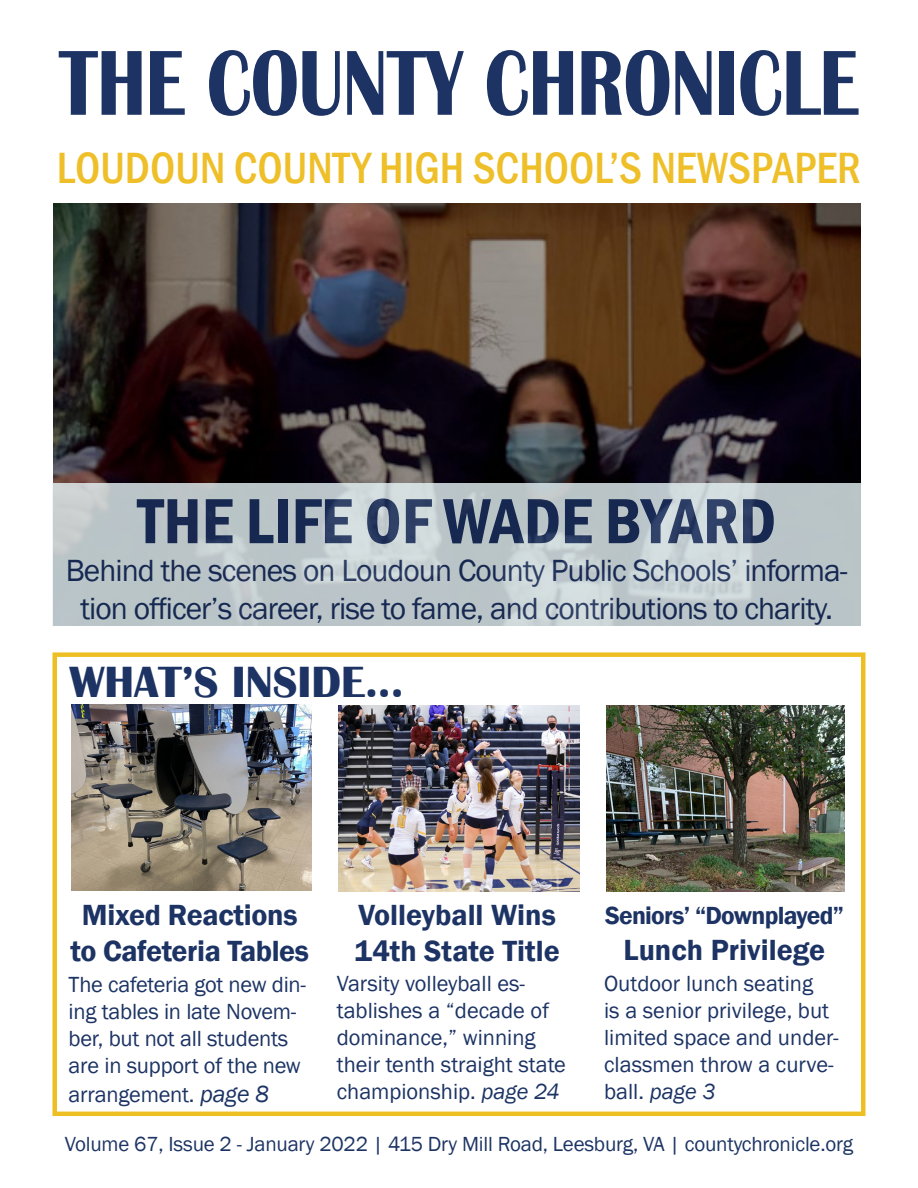
<style>
.page{position:relative;width:918px;height:1188px;background:#fff}
.page>*{position:absolute;margin:0;border:0;box-sizing:border-box;transform-origin:0 0}
.default_headline{font:700 95.55px "Britannic";color:#1c3364;scale:.77 1}
.t1{font:600 condensed 66px "Franklin Gothic";color:#1c3364}
.default_caption{font:500 condensed 45px "Franklin Gothic";color:#eebf28}
.default_headline-2{font:700 45px "Britannic";color:#1c3364}
.t2{font:31.5px/37.8px "Franklin Gothic";letter-spacing:-.03em;color:#1c3364;text-align:center}
.default_headline-3{font:600 30px/36px "Franklin Gothic";color:#1c3364;text-align:center}
.default_headline-4{font:600 25.5px "Franklin Gothic";letter-spacing:-.03em;color:#1c3364}
.default_headline-5{font:22.5px/27px "Franklin Gothic";color:#1c3364}
.t3{font:21px "Franklin Gothic";letter-spacing:-.01em;color:#1d3464}
.s1{font-style:italic;font-size:24px}
.s2{font-style:italic}
</style>
<div class="page">
<div style="left:52px;top:652px;width:814px;height:464px;border:4px solid #eebf23"></div>
<img style="left:53px;top:203px;width:808px;height:280px">
<svg style="left:52px;top:483px;width:809px;height:143px;background:#c0cacd"></svg>
<img style="left:71px;top:705px;width:241px;height:186px">
<img style="left:339px;top:705px;width:240px;height:186px">
<img style="left:606px;top:706px;width:239px;height:185px">
<p class="default_headline" style="left:59px;top:29px;width:1040px">THE COUNTY CHRONICLE</p>
<p class="default_caption" style="left:57px;top:138px;width:806px">LOUDOUN COUNTY HIGH SCHOOL’S NEWSPAPER</p>
<h2 class="t1" style="left:138px;top:477px;width:640px">THE LIFE OF WADE BYARD</h2>
<h3 class="t2" style="left:66px;top:552px;width:783px">Behind the scenes on Loudoun County Public Schools’ informa&shy;tion officer’s career, rise to fame, and contributions to charity.</h3>
<p class="default_headline-2" style="left:69px;top:656px;width:336px">WHAT’S INSIDE...</p>
<p class="default_headline-3" style="left:70px;top:898px;width:240px">Mixed Reactions to Cafeteria Tables</p>
<p class="default_headline-5" style="left:69px;top:971px;width:239px;line-height:27.5px">The cafeteria got new din&shy;ing tables in late Novem&shy;ber, but not all students are in support of the new arrangement. <span class="s1">page 8</span></p>
<p class="default_headline-3" style="left:355px;top:898px;width:207px;text-align:left">Volleyball Wins<br>14th State Title</p>
<p class="default_headline-4" style="left:605px;top:900px;width:240px">Seniors’ “Downplayed”</p>
<p class="default_headline-3" style="left:624px;top:933px;width:203px">Lunch Privilege</p>
<p class="default_headline-5" style="left:337px;top:971px;width:231px">Varsity volleyball es&shy;tablishes a “decade of dominance,” winning their tenth straight state championship. <span class="s2">page 24</span></p>
<p class="default_headline-5" style="left:604px;top:971px;width:236px">Outdoor lunch seating<br>is a senior privilege, but limited space and under&shy;classmen throw a curve&shy;ball. <span class="s2">page 3</span></p>
<p class="t3" style="left:65px;top:1131px;width:790px">Volume 67, Issue 2 - January 2022 | 415 Dry Mill Road, Leesburg, VA | countychronicle.org</p>
</div>
